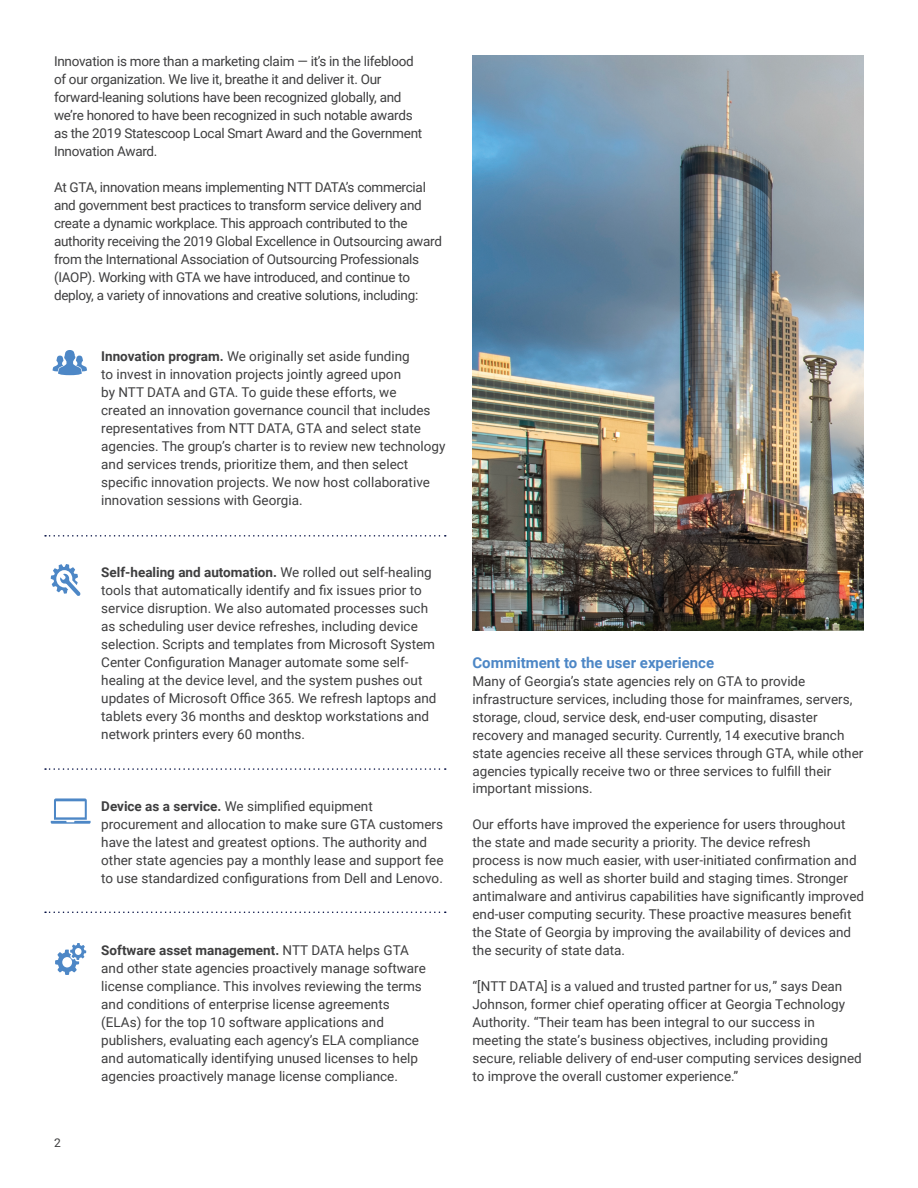
<style>
.page{position:relative;width:918px;height:1188px;background:#fff}
.page>*{position:absolute;margin:0;border:0;box-sizing:border-box;transform-origin:0 0}
.t1{font:700 15px "Roboto";color:#4d87c6}
.t2{font:13.5px/18px "Roboto";color:#3e3e3f}
.t3{font:13.5px/18px "Roboto";letter-spacing:-.02em;color:#3e3e3f}
.t4{font:12px "Roboto";color:#3e3e3f}
.s1{font-weight:700}
</style>
<div class="page">
<img style="left:472px;top:56px;width:392px;height:575px">
<svg style="left:45px;top:535px;width:401px;height:2px"></svg>
<svg style="left:45px;top:912px;width:401px;height:1px"></svg>
<svg style="left:51px;top:798px;width:40px;height:26px"></svg>
<svg style="left:52px;top:350px;width:35px;height:25px"></svg>
<svg style="left:51px;top:564px;width:30px;height:32px"></svg>
<svg style="left:55px;top:943px;width:31px;height:32px"></svg>
<svg style="left:45px;top:768px;width:401px;height:2px"></svg>
<p class="t3" style="left:54px;top:51px;width:370px">Innovation is more than a marketing claim — it’s in the lifeblood of our organization. We live it, breathe it and deliver it. Our forward-leaning solutions have been recognized globally, and we’re honored to have been recognized in such notable awards as the 2019 Statescoop Local Smart Award and the Government Innovation Award.</p>
<p class="t3" style="left:54px;top:177px;width:390px">At GTA, innovation means implementing NTT DATA’s commercial and government best practices to transform service delivery and create a dynamic workplace. This approach contributed to the authority receiving the 2019 Global Excellence in Outsourcing award from the International Association of Outsourcing Professionals (IAOP). Working with GTA we have introduced, and continue to deploy, a variety of innovations and creative solutions, including:</p>
<p class="t2" style="left:101px;top:347px;width:346px"><span class="s1">Innovation program.</span> We originally set aside funding<br>to invest in innovation projects jointly agreed upon<br>by NTT DATA and GTA. To guide these efforts, we<br>created an innovation governance council that includes representatives from NTT DATA, GTA and select state agencies. The group’s charter is to review new technology and services trends, prioritize them, and then select specific innovation projects. We now host collaborative innovation sessions with Georgia.</p>
<p class="t2" style="left:101px;top:563px;width:337px"><span class="s1">Self-healing and automation.</span> We rolled out self-healing tools that automatically identify and fix issues prior to service disruption. We also automated processes such as scheduling user device refreshes, including device selection. Scripts and templates from Microsoft System Center Configuration Manager automate some self&shy;healing at the device level, and the system pushes out updates of Microsoft Office 365. We refresh laptops and tablets every 36 months and desktop workstations and network printers every 60 months.</p>
<p class="t2" style="left:101px;top:797px;width:344px"><span class="s1">Device as a service.</span> We simplified equipment procurement and allocation to make sure GTA customers have the latest and greatest options. The authority and other state agencies pay a monthly lease and support fee to use standardized configurations from Dell and Lenovo.</p>
<p class="t4" style="left:54px;top:1134px;width:8px">2</p>
<p class="t2" style="left:101px;top:941px;width:326px"><span class="s1">Software asset management.</span> NTT DATA helps GTA and other state agencies proactively manage software license compliance. This involves reviewing the terms and conditions of enterprise license agreements (ELAs) for the top 10 software applications and publishers, evaluating each agency’s ELA compliance and automatically identifying unused licenses to help agencies proactively manage license compliance.</p>
<p class="t1" style="left:472px;top:652px;width:243px">Commitment to the user experience</p>
<p class="t2" style="left:472px;top:672px;width:392px">Many of Georgia’s state agencies rely on GTA to provide infrastructure services, including those for mainframes, servers, storage, cloud, service desk, end-user computing, disaster recovery and managed security. Currently, 14 executive branch state agencies receive all these services through GTA, while other agencies typically receive two or three services to fulfill their important missions.</p>
<p class="t2" style="left:472px;top:815px;width:393px">Our efforts have improved the experience for users throughout the state and made security a priority. The device refresh<br>process is now much easier, with user-initiated confirmation and scheduling as well as shorter build and staging times. Stronger antimalware and antivirus capabilities have significantly improved end-user computing security. These proactive measures benefit the State of Georgia by improving the availability of devices and the security of state data.</p>
<p class="t2" style="left:472px;top:977px;width:391px">“[NTT DATA] is a valued and trusted partner for us,” says Dean Johnson, former chief operating officer at Georgia Technology Authority. “Their team has been integral to our success in meeting the state’s business objectives, including providing secure, reliable delivery of end-user computing services designed to improve the overall customer experience.”</p>
</div>
